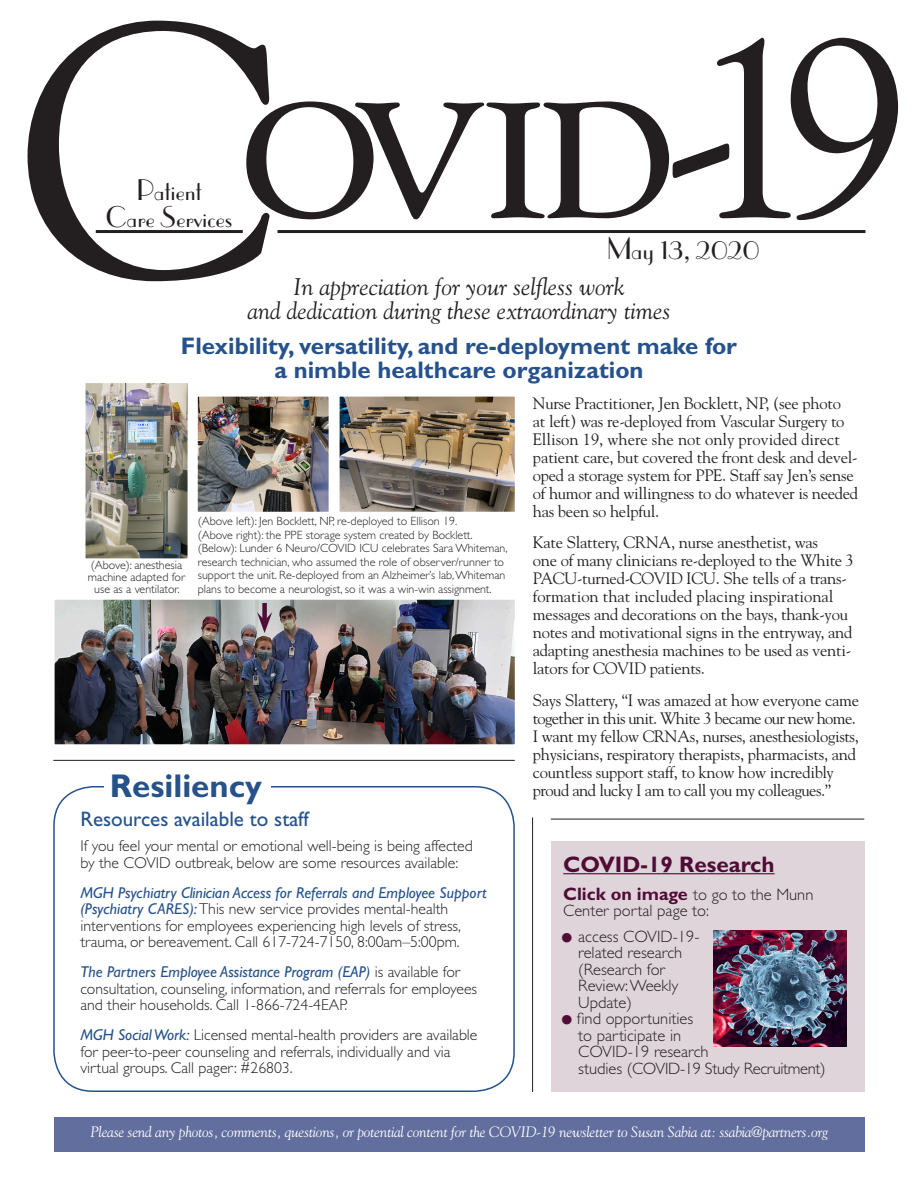
<style>
.page{position:relative;width:918px;height:1188px;background:#fff}
.page>*{position:absolute;margin:0;border:0;box-sizing:border-box;transform-origin:0 0}
.t1{font:255px "Goudy Std";letter-spacing:-.095em;color:#231f20}
.Ann---Title{font:700 33px "Gill Sans Std";color:#26518a}
.t2{font:30px "Parisian Std";color:#231f20}
.t3{font:28.5px/27px "Parisian Std";color:#231f20;text-align:center}
.Ann---Title-2{font:700 24px/24px "Gill Sans Std";color:#26518a;text-align:center}
.Ann---Title-3{font:italic 24px/24px "Goudy Std";color:#231f20;text-align:center}
.Ann---Title-4{font:700 22.5px "Gill Sans Std";color:#500c35}
.Ann---Title-5{font:21px "Gill Sans Std";color:#26518a}
.BODY_TEXT{font:16.5px/18px "Goudy Std";letter-spacing:-.015em;color:#231f20}
.Caption---Gil_Sans_9{font:300 16.5px/16.5px "Gill Sans Std";color:#231f20}
.Caption---Gil_Sans_9-2{font:300 15.75px/16.5px "Gill Sans Std";color:#231f20}
.BODY_TEXT-2{font:italic 15px "Goudy Std";letter-spacing:-.015em;color:#fff}
.Caption---Gil_Sans_9-3{font:300 12px/13.5px "Gill Sans Std";color:#231f20}
.s1{font-size:360px}
.s2{font-weight:400;font-style:italic;color:#26518a}
.s3{font-weight:700;font-size:18px;color:#500c35}
.s4{font-size:39px;color:#500c35}
</style>
<div class="page">
<img style="left:85px;top:383px;width:430px;height:176px">
<hr style="left:532px;top:818px;width:1px;height:274px;background:#231f20">
<hr style="left:278px;top:230px;width:588px;height:3px;background:#231f20">
<hr style="left:96px;top:230px;width:147px;height:3px;background:#231f20">
<div style="left:54px;top:1117px;width:811px;height:34px;background:#616e9e"></div>
<div style="left:551px;top:842px;width:314px;height:250px;background:#e0d4db"></div>
<img style="left:713px;top:930px;width:134px;height:117px">
<hr style="left:563px;top:873px;width:212px;height:1px;background:#500c35">
<div style="left:53px;top:786px;width:462px;height:306px;border:2px solid #26518a;border-radius:39px"></div>
<div style="left:104px;top:776px;width:166px;height:20px;background:#fff"></div>
<img style="left:54px;top:599px;width:461px;height:146px">
<hr style="left:53px;top:760px;width:462px;height:1px;background:#231f20">
<hr style="left:551px;top:819px;width:313px;height:1px;background:#231f20">
<div style="left:262px;top:603px;width:5px;height:17px;background:#500c35"></div>
<svg style="left:257px;top:612px;width:15px;height:21px"></svg>
<p class="t1" style="left:19px;top:-29px;width:892px"><span class="s1">C</span>ovid-19</p>
<p class="t3" style="left:106px;top:177px;width:129px">Patient<br>Care Services</p>
<p class="t2" style="left:607px;top:232px;width:154px">May 13, 2020</p>
<p class="Ann---Title-3" style="left:247px;top:274px;width:425px">In appreciation for your selfless work<br>and dedication during these extraordinary times</p>
<p class="Ann---Title-2" style="left:181px;top:334px;width:558px">Flexibility, versatility, and re-deployment make for a nimble healthcare organization</p>
<p class="Caption---Gil_Sans_9-3" style="left:88px;top:559px;width:99px;line-height:12px;text-align:center">(Above): anesthesia machine adapted for use as a ventilator.</p>
<p class="Caption---Gil_Sans_9-3" style="left:198px;top:514px;width:261px">(Above left): Jen Bocklett, NP, re-deployed to Ellison 19.</p>
<p class="Caption---Gil_Sans_9-3" style="left:198px;top:528px;width:276px">(Above right): the PPE storage system created by Bocklett.</p>
<p class="Caption---Gil_Sans_9-3" style="left:198px;top:541px;width:311px">(Below): Lunder 6 Neuro/COVID ICU celebrates Sara Whiteman, research technician, who assumed the role of observer/runner to support the unit. Re-deployed from an Alzheimer’s lab, Whiteman plans to become a neurologist, so it was a win-win assignment.</p>
<p class="Ann---Title" style="left:110px;top:766px;width:154px">Resiliency</p>
<p class="Ann---Title-5" style="left:80px;top:806px;width:230px">Resources available to staff</p>
<p class="Caption---Gil_Sans_9-2" style="left:80px;top:838px;width:394px">If you feel your mental or emotional well-being is being affected by the COVID outbreak, below are some resources available:</p>
<p class="Caption---Gil_Sans_9-2" style="left:80px;top:884px;width:408px"><span class="s2">MGH Psychiatry Clinician Access for Referrals and Employee Support (Psychiatry CARES):</span> This new service provides mental-health interventions for employees experiencing high levels of stress, trauma, or bereavement. Call 617-724-7150, 8:00am–5:00pm.</p>
<p class="Caption---Gil_Sans_9-2" style="left:80px;top:964px;width:398px"><span class="s2">The Partners Employee Assistance Program (EAP)</span> is available for consultation, counseling, information, and referrals for employees and their households. Call 1-866-724-4EAP.</p>
<p class="Caption---Gil_Sans_9-2" style="left:80px;top:1027px;width:398px"><span class="s2">MGH Social Work:</span> Licensed mental-health providers are available for peer-to-peer counseling and referrals, individually and via virtual groups. Call pager: #26803.</p>
<p class="BODY_TEXT" style="left:533px;top:394px;width:327px">Nurse Practitioner, Jen Bocklett, NP, (see photo<br>at left) was re-deployed from Vascular Surgery to Ellison 19, where she not only provided direct patient care, but covered the front desk and devel&shy;oped a storage system for PPE. Staff say Jen’s sense of humor and willingness to do whatever is needed has been so helpful.</p>
<p class="BODY_TEXT" style="left:533px;top:533px;width:323px">Kate Slattery, CRNA, nurse anesthetist, was<br>one of many clinicians re-deployed to the White 3<br>PACU-turned-COVID ICU. She tells of a trans&shy;formation that included placing inspirational messages and decorations on the bays, thank-you notes and motivational signs in the entryway, and adapting anesthesia machines to be used as venti&shy;lators for COVID patients.</p>
<p class="BODY_TEXT" style="left:533px;top:691px;width:328px">Says Slattery, “I was amazed at how everyone came together in this unit. White 3 became our new home.<br>I want my fellow CRNAs, nurses, anesthesiologists, physicians, respiratory therapists, pharmacists, and countless support staff, to know how incredibly proud and lucky I am to call you my colleagues.”</p>
<p class="Ann---Title-4" style="left:563px;top:851px;width:213px">COVID-19 Research</p>
<p class="Caption---Gil_Sans_9" style="left:563px;top:886px;width:252px"><span class="s3">Click on image</span> to go to the Munn<br>Center portal page to:</p>
<p class="Caption---Gil_Sans_9" style="left:578px;top:928px;width:123px;text-indent:-21px"><span class="s4">•</span>access COVID-19- related research (Research for<br>Review: Weekly<br>Update)</p>
<p class="Caption---Gil_Sans_9" style="left:578px;top:1011px;width:249px;text-indent:-21px"><span class="s4">•</span>find opportunities<br>to participate in<br>COVID-19 research<br>studies (COVID-19 Study Recruitment)</p>
<p class="BODY_TEXT-2" style="left:90px;top:1123px;width:739px">Please send any photos, comments, questions, or potential content for the COVID-19 newsletter to Susan Sabia at: ssabia@partners.org</p>
</div>
